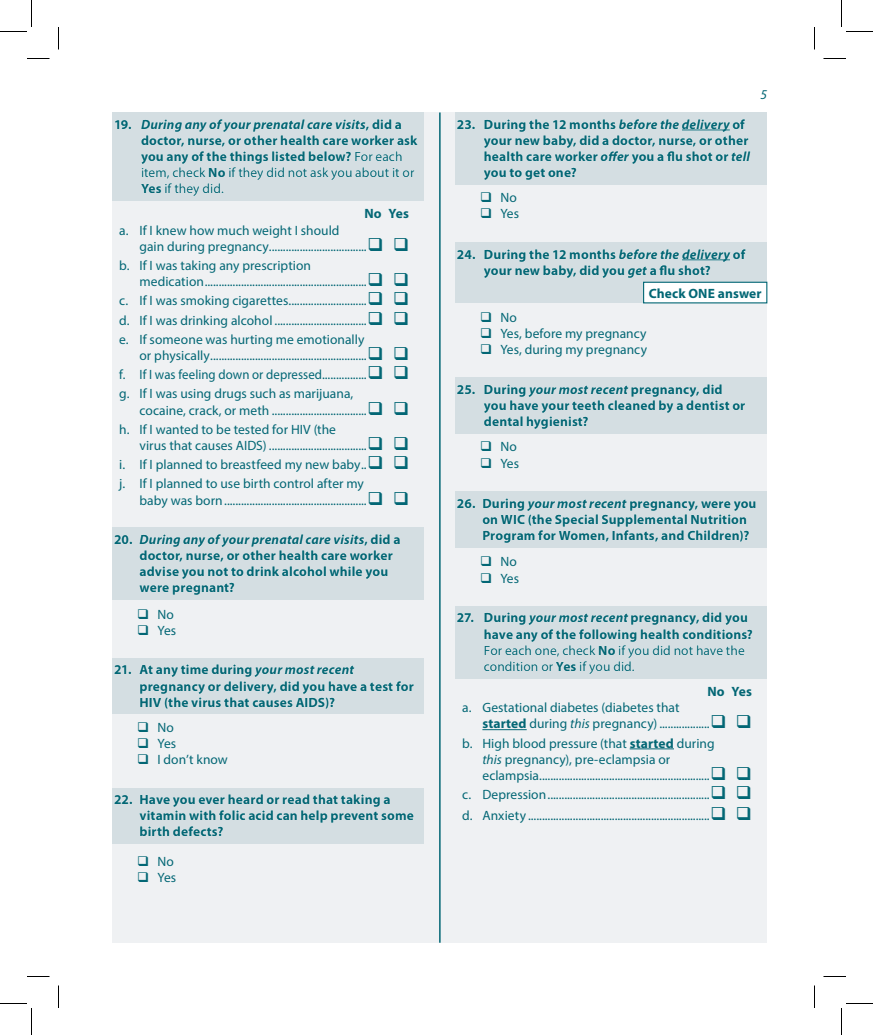
<style>
.page{position:relative;width:873px;height:1035px;background:#fff}
.page>*{position:absolute;margin:0;border:0;box-sizing:border-box;transform-origin:0 0}
.t1{font:13.5px/16.2px "Myriad Pro";letter-spacing:.005em;color:#036775}
.Logic_Text{font:700 13.5px/16.2px "Myriad Pro";letter-spacing:.01em;color:#036775}
.t2{font:13.5px "Myriad Pro";letter-spacing:.005em;color:#036775;scale:.95 1}
.t3{font:italic 13.5px "Myriad Pro";color:#036775}
.s1{font-style:italic}
.s2{font-weight:400}
.s3{font-weight:700}
</style>
<div class="page">
<div style="left:112px;top:112px;width:655px;height:831px;background:#eff1f3"></div>
<hr style="left:439px;top:112px;width:2px;height:831px;background:#036775">
<div style="left:112px;top:112px;width:312px;height:89px;background:#d4dee2"></div>
<div style="left:112px;top:527px;width:312px;height:73px;background:#d4dee2"></div>
<div style="left:112px;top:658px;width:312px;height:56px;background:#d4dee2"></div>
<div style="left:112px;top:788px;width:312px;height:55px;background:#d4dee2"></div>
<div style="left:455px;top:112px;width:312px;height:73px;background:#d4dee2"></div>
<div style="left:455px;top:242px;width:312px;height:61px;background:#d4dee2"></div>
<div style="left:644px;top:282px;width:123px;height:21px;background:#fff"></div>
<div style="left:643px;top:282px;width:124px;height:21px;border:1px solid #036775"></div>
<div style="left:455px;top:378px;width:312px;height:56px;background:#d4dee2"></div>
<div style="left:455px;top:492px;width:312px;height:56px;background:#d4dee2"></div>
<hr style="left:482px;top:729px;width:45px;height:1px;background:#036775">
<hr style="left:630px;top:749px;width:44px;height:1px;background:#036775">
<div style="left:455px;top:606px;width:312px;height:73px;background:#d4dee2"></div>
<svg style="left:27px;top:58px;width:23px;height:1px"></svg>
<svg style="left:824px;top:58px;width:22px;height:1px"></svg>
<svg style="left:27px;top:976px;width:23px;height:1px"></svg>
<svg style="left:824px;top:976px;width:22px;height:1px"></svg>
<svg style="left:58px;top:27px;width:1px;height:23px"></svg>
<svg style="left:58px;top:986px;width:1px;height:22px"></svg>
<svg style="left:814px;top:27px;width:1px;height:23px"></svg>
<svg style="left:814px;top:986px;width:1px;height:22px"></svg>
<svg style="left:0;top:0;width:32px;height:32px"></svg>
<svg style="left:0;top:1003px;width:32px;height:32px"></svg>
<svg style="left:841px;top:0;width:32px;height:32px"></svg>
<svg style="left:841px;top:1003px;width:32px;height:32px"></svg>
<p class="Logic_Text" style="left:141px;top:116px;width:278px;text-indent:-27px">19. <span class="s1">During any of your prenatal care visits</span>, did a doctor, nurse, or other health care worker ask you any of the things listed below? <span class="s2">For each item, check</span> No <span class="s2">if they did not ask you about it or </span>Yes <span class="s2">if they did.</span></p>
<p class="Logic_Text" style="left:364px;top:205px;width:46px">No Yes</p>
<p class="t1" style="left:140px;top:222px;width:271px;text-indent:-20px">a. If I knew how much weight I should<br>gain during pregnancy...................................❑ ❑</p>
<p class="t1" style="left:140px;top:257px;width:271px;text-indent:-20px">b. If I was taking any prescription medication..........................................................❑ ❑</p>
<p class="t1" style="left:119px;top:292px;width:291px">c. If I was smoking cigarettes............................❑ ❑</p>
<p class="t1" style="left:119px;top:312px;width:291px">d. If I was drinking alcohol .................................❑ ❑</p>
<p class="t1" style="left:140px;top:331px;width:271px;text-indent:-20px">e. If someone was hurting me emotionally<br>or physically........................................................❑ ❑</p>
<p class="t2" style="left:119px;top:366px;width:307px">f. If I was feeling down or depressed................❑ ❑</p>
<p class="t1" style="left:140px;top:385px;width:271px;text-indent:-20px">g. If I was using drugs such as marijuana,<br>cocaine, crack, or meth ..................................❑ ❑</p>
<p class="t1" style="left:140px;top:421px;width:271px;text-indent:-20px">h. If I wanted to be tested for HIV (the<br>virus that causes AIDS) ...................................❑ ❑</p>
<p class="t1" style="left:119px;top:456px;width:291px">i. If I planned to breastfeed my new baby..❑ ❑</p>
<p class="t1" style="left:140px;top:475px;width:271px;text-indent:-20px">j. If I planned to use birth control after my<br>baby was born...................................................❑ ❑</p>
<p class="Logic_Text" style="left:140px;top:530px;width:263px;text-indent:-26px">20. <span class="s1">During any of your prenatal care visits</span>, did a doctor, nurse, or other health care worker advise you not to drink alcohol while you were pregnant?</p>
<p class="t1" style="left:158px;top:606px;width:18px">No</p>
<p class="t1" style="left:158px;top:622px;width:20px">Yes</p>
<p class="Logic_Text" style="left:140px;top:661px;width:276px;text-indent:-26px">21. At any time during <span class="s1">your most recent </span>pregnancy or delivery, did you have a test for<br>HIV (the virus that causes AIDS)?</p>
<p class="t1" style="left:158px;top:719px;width:18px">No</p>
<p class="t1" style="left:158px;top:735px;width:20px">Yes</p>
<p class="t1" style="left:158px;top:751px;width:72px">I don’t know</p>
<p class="Logic_Text" style="left:140px;top:791px;width:276px;text-indent:-26px">22. Have you ever heard or read that taking a vitamin with folic acid can help prevent some birth defects?</p>
<p class="t1" style="left:158px;top:853px;width:18px">No</p>
<p class="t1" style="left:158px;top:869px;width:20px">Yes</p>
<p class="t3" style="left:761px;top:86px;width:8px">5</p>
<p class="Logic_Text" style="left:484px;top:116px;width:268px;text-indent:-27px">23. During the 12 months <span class="s1">before the delivery</span> of your new baby, did a doctor, nurse, or other health care worker <span class="s1">offer</span> you a flu shot or <span class="s1">tell </span>you to get one?</p>
<p class="t1" style="left:500px;top:189px;width:18px">No</p>
<p class="t1" style="left:500px;top:206px;width:20px">Yes</p>
<p class="Logic_Text" style="left:457px;top:245px;width:290px;text-align:center">24. During the 12 months <span class="s1">before the delivery</span> of your new baby, did you <span class="s1">get</span> a flu shot?</p>
<p class="t1" style="left:500px;top:309px;width:18px">No</p>
<p class="t1" style="left:500px;top:325px;width:148px">Yes, before my pregnancy</p>
<p class="t1" style="left:500px;top:341px;width:148px">Yes, during my pregnancy</p>
<p class="Logic_Text" style="left:649px;top:285px;width:115px">Check ONE answer</p>
<p class="Logic_Text" style="left:484px;top:381px;width:263px;text-indent:-27px">25. During <span class="s1">your most recent</span> pregnancy, did you have your teeth cleaned by a dentist or dental hygienist?</p>
<p class="t1" style="left:500px;top:439px;width:18px">No</p>
<p class="t1" style="left:500px;top:455px;width:20px">Yes</p>
<p class="Logic_Text" style="left:482px;top:495px;width:276px;text-indent:-26px">26. During <span class="s1">your most recent</span> pregnancy, were you on WIC (the Special Supplemental Nutrition<br>Program for Women, Infants, and Children)?</p>
<p class="t1" style="left:500px;top:554px;width:18px">No</p>
<p class="t1" style="left:500px;top:570px;width:20px">Yes</p>
<p class="Logic_Text" style="left:484px;top:609px;width:271px;text-indent:-27px">27. During <span class="s1">your most recent</span> pregnancy, did you have any of the following health conditions?<br><span class="s2">For each one, check</span> No <span class="s2">if you did not have the condition or</span> Yes <span class="s2">if you did.</span></p>
<p class="Logic_Text" style="left:707px;top:683px;width:46px">No Yes</p>
<p class="t1" style="left:482px;top:699px;width:271px;text-indent:-20px">a. Gestational diabetes (diabetes that<br><span class="s3">started</span> during <span class="s1">this</span> pregnancy) ..................❑ ❑</p>
<p class="t1" style="left:482px;top:735px;width:271px;text-indent:-20px">b. High blood pressure (that <span class="s3">started</span> during<br><span class="s1">this</span> pregnancy), pre-eclampsia or eclampsia.............................................................❑ ❑</p>
<p class="t1" style="left:462px;top:786px;width:291px">c. Depression..........................................................❑ ❑</p>
<p class="t1" style="left:462px;top:807px;width:291px">d. Anxiety .................................................................❑ ❑</p>
</div>
